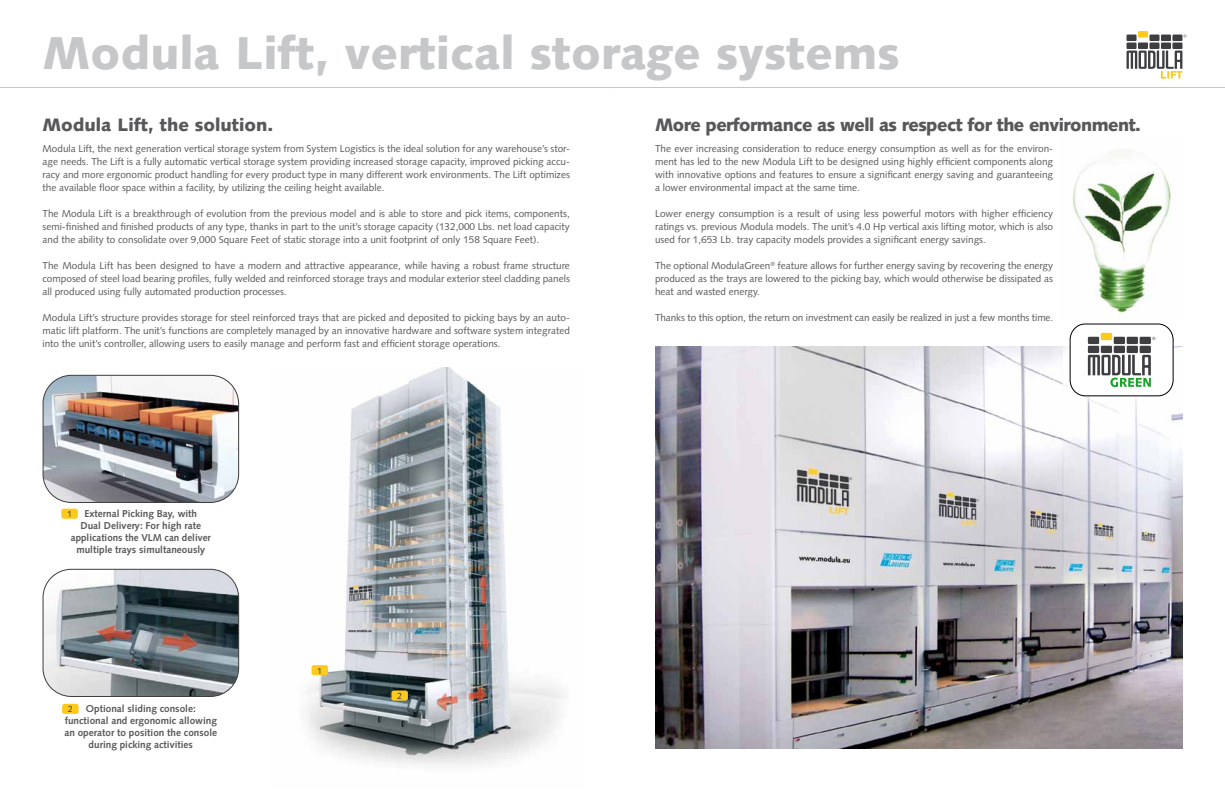
<style>
.page{position:relative;width:1225px;height:791px;background:#fff}
.page>*{position:absolute;margin:0;border:0;box-sizing:border-box;transform-origin:0 0}
.t1{font:900 46px "Syntax";letter-spacing:.005em;color:#c6c7c8}
.t2{font:900 18px "Syntax";letter-spacing:-.03em;color:#58585a}
.t3{font:900 18px "Syntax";color:#58585a}
.t4{font:10px/13px "Syntax";color:#58585a;text-align:justify}
.t5{font:700 10px/12px "Syntax";color:#58585a;text-align:center}
.t6{font:9px "Syntax";color:#3e3d40}
.s1{font-weight:400;font-size:9px;color:#3e3d40}
</style>
<div class="page">
<hr style="left:0;top:87px;width:612px;height:1px;background:#fdca1b">
<hr style="left:612px;top:87px;width:613px;height:1px;background:#fdca1b">
<div style="left:1126px;top:35px;width:10px;height:6px;background:#3e3d40"></div>
<div style="left:1138px;top:31px;width:10px;height:7px;background:#fdca1b"></div>
<div style="left:1149px;top:35px;width:10px;height:6px;background:#3e3d40"></div>
<div style="left:1161px;top:35px;width:10px;height:6px;background:#3e3d40"></div>
<div style="left:1172px;top:35px;width:10px;height:6px;background:#3e3d40"></div>
<div style="left:1126px;top:43px;width:10px;height:6px;background:#3e3d40"></div>
<div style="left:1138px;top:43px;width:10px;height:6px;background:#3e3d40"></div>
<div style="left:1149px;top:43px;width:10px;height:6px;background:#3e3d40"></div>
<div style="left:1161px;top:43px;width:10px;height:6px;background:#3e3d40"></div>
<div style="left:1172px;top:43px;width:10px;height:6px;background:#3e3d40"></div>
<svg style="left:1126px;top:51px;width:56px;height:28px"></svg>
<img style="left:306px;top:368px;width:258px;height:397px">
<svg style="left:311px;top:665px;width:17px;height:10px"></svg>
<svg style="left:391px;top:690px;width:17px;height:10px"></svg>
<svg style="left:61px;top:509px;width:17px;height:10px"></svg>
<img style="left:42px;top:374px;width:198px;height:129px">
<svg style="left:42px;top:568px;width:198px;height:129px;background:#8f9599"></svg>
<svg style="left:62px;top:704px;width:17px;height:10px"></svg>
<img style="left:655px;top:346px;width:527px;height:402px">
<img style="left:1072px;top:150px;width:100px;height:157px">
<div style="left:1053px;top:307px;width:135px;height:104px;background:#fff"></div>
<svg style="left:1069px;top:324px;width:104px;height:72px"></svg>
<h1 class="t1" style="left:43px;top:26px;width:858px">Modula Lift, vertical storage systems</h1>
<h2 class="t3" style="left:43px;top:114px;width:232px">Modula Lift, the solution.</h2>
<h2 class="t2" style="left:655px;top:114px;width:487px">More performance as well as respect for the environment.</h2>
<p class="t4" style="left:43px;top:142px;width:529px">Modula Lift, the next generation vertical storage system from System Logistics is the ideal solution for any warehouse’s stor&shy;age needs. The Lift is a fully automatic vertical storage system providing increased storage capacity, improved picking accu&shy;racy and more ergonomic product handling for every product type in many different work environments. The Lift optimizes the available floor space within a facility, by utilizing the ceiling height available.</p>
<p class="t4" style="left:43px;top:207px;width:529px">The Modula Lift is a breakthrough of evolution from the previous model and is able to store and pick items, components, semi-finished and finished products of any type, thanks in part to the unit’s storage capacity (132,000 Lbs. net load capacity and the ability to consolidate over 9,000 Square Feet of static storage into a unit footprint of only 158 Square Feet).</p>
<p class="t4" style="left:43px;top:259px;width:529px">The Modula Lift has been designed to have a modern and attractive appearance, while having a robust frame structure composed of steel load bearing profiles, fully welded and reinforced storage trays and modular exterior steel cladding panels all produced using fully automated production processes.</p>
<p class="t4" style="left:43px;top:311px;width:529px">Modula Lift’s structure provides storage for steel reinforced trays that are picked and deposited to picking bays by an auto&shy;matic lift platform. The unit’s functions are completely managed by an innovative hardware and software system integrated into the unit’s controller, allowing users to easily manage and perform fast and efficient storage operations.</p>
<p class="t5" style="left:67px;top:508px;width:132px"><span class="s1">1</span> External Picking Bay, with</p>
<p class="t5" style="left:81px;top:520px;width:122px">Dual Delivery: For high rate</p>
<p class="t5" style="left:71px;top:532px;width:141px">applications the VLM can deliver</p>
<p class="t5" style="left:76px;top:544px;width:130px">multiple trays simultaneously</p>
<p class="t5" style="left:64px;top:703px;width:154px">Optional sliding console: functional and ergonomic allowing an operator to position the console during picking activities</p>
<p class="t6" style="left:68px;top:704px;width:7px">2</p>
<p class="t6" style="left:317px;top:665px;width:7px">1</p>
<p class="t6" style="left:397px;top:690px;width:7px">2</p>
<p class="t4" style="left:655px;top:142px;width:400px">The ever increasing consideration to reduce energy consumption as well as for the environ&shy;ment has led to the new Modula Lift to be designed using highly efficient components along with innovative options and features to ensure a significant energy saving and guaranteeing a lower environmental impact at the same time.</p>
<p class="t4" style="left:655px;top:207px;width:400px">Lower energy consumption is a result of using less powerful motors with higher efficiency ratings vs. previous Modula models. The unit’s 4.0 Hp vertical axis lifting motor, which is also used for 1,653 Lb. tray capacity models provides a significant energy savings.</p>
<p class="t4" style="left:655px;top:259px;width:400px">The optional ModulaGreen<sup>®</sup> feature allows for further energy saving by recovering the energy produced as the trays are lowered to the picking bay, which would otherwise be dissipated as heat and wasted energy.</p>
<p class="t4" style="left:655px;top:311px;width:400px">Thanks to this option, the return on investment can easily be realized in just a few months time.</p>
</div>
